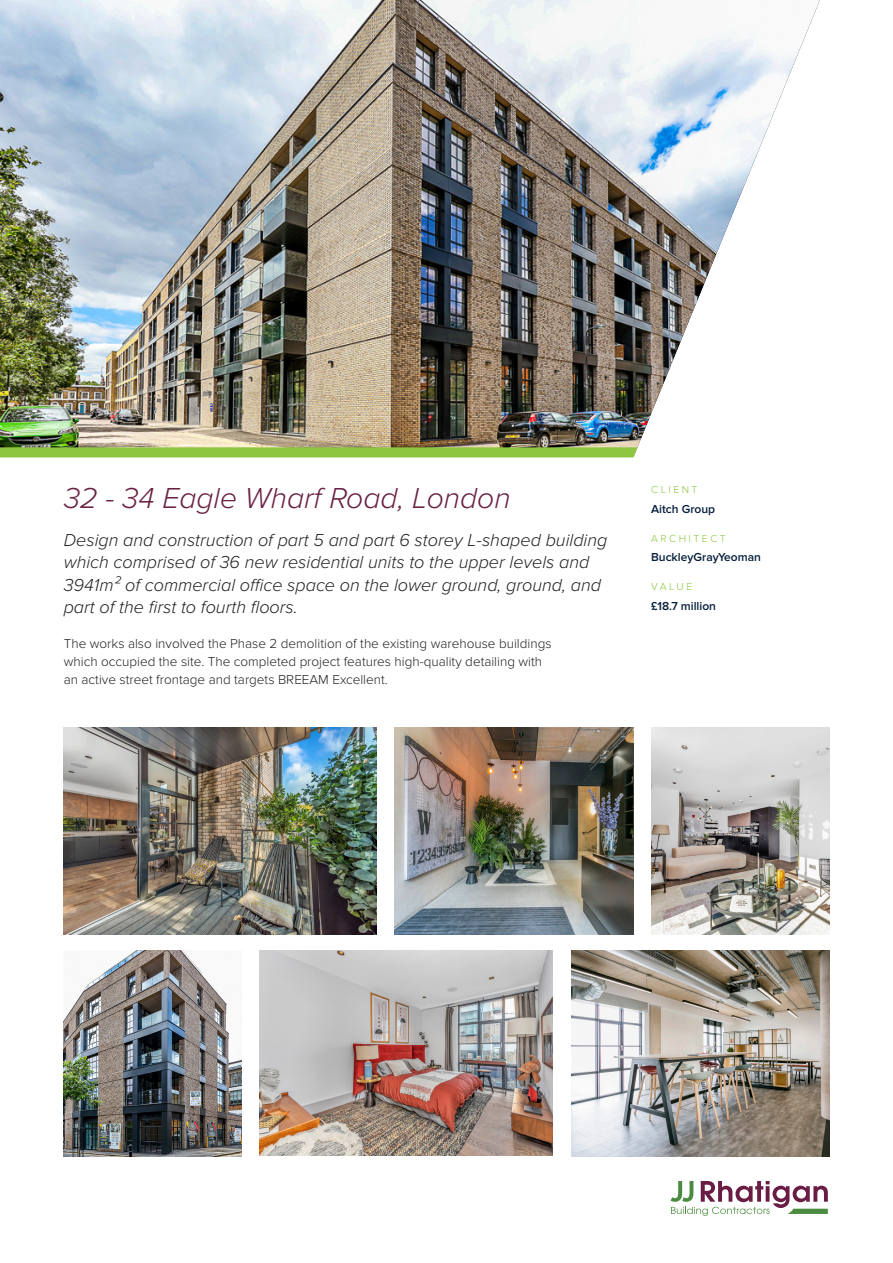
<style>
.page{position:relative;width:893px;height:1263px;background:#fff}
.page>*{position:absolute;margin:0;border:0;box-sizing:border-box;transform-origin:0 0}
.t1{font:italic 300 30px "Proxima Nova";color:#692244}
.Small_Body_Text{font:italic 300 18px/22.5px "Proxima Nova";color:#231f20}
.Small_Body_Text-2{font:300 13.5px/18px "Proxima Nova";color:#231f20}
.Intro_Paragraph{font:600 12px "Proxima Nova";color:#061f3d}
.Intro_Paragraph-2{font:300 10.5px "Proxima Nova";letter-spacing:.24em;color:#8dc63f}
</style>
<div class="page">
<svg style="left:670px;top:1181px;width:158px;height:35px"></svg>
<img style="left:0;top:0;width:820px;height:449px">
<svg style="left:0;top:447px;width:637px;height:10px;background:#8ec441"></svg>
<img style="left:64px;top:728px;width:312px;height:206px">
<img style="left:64px;top:950px;width:178px;height:207px">
<img style="left:260px;top:950px;width:293px;height:205px">
<img style="left:572px;top:950px;width:257px;height:207px">
<img style="left:395px;top:728px;width:238px;height:206px">
<img style="left:651px;top:728px;width:178px;height:206px">
<p class="t1" style="left:64px;top:482px;width:448px">32 - 34 Eagle Wharf Road, London</p>
<p class="Intro_Paragraph-2" style="left:651px;top:483px;width:48px">CLIENT</p>
<p class="Intro_Paragraph" style="left:651px;top:502px;width:66px">Aitch Group</p>
<p class="Intro_Paragraph-2" style="left:651px;top:532px;width:76px">ARCHITECT</p>
<p class="Intro_Paragraph" style="left:651px;top:550px;width:111px">BuckleyGrayYeoman</p>
<p class="Intro_Paragraph-2" style="left:651px;top:581px;width:43px">VALUE</p>
<p class="Intro_Paragraph" style="left:651px;top:599px;width:66px">£18.7 million</p>
<p class="Small_Body_Text" style="left:64px;top:529px;width:545px">Design and construction of part 5 and part 6 storey L-shaped building which comprised of 36 new residential units to the upper levels and 3941m² of commercial office space on the lower ground, ground, and part of the first to fourth floors.</p>
<p class="Small_Body_Text-2" style="left:64px;top:634px;width:489px">The works also involved the Phase 2 demolition of the existing warehouse buildings which occupied the site. The completed project features high-quality detailing with an active street frontage and targets BREEAM Excellent.</p>
</div>
